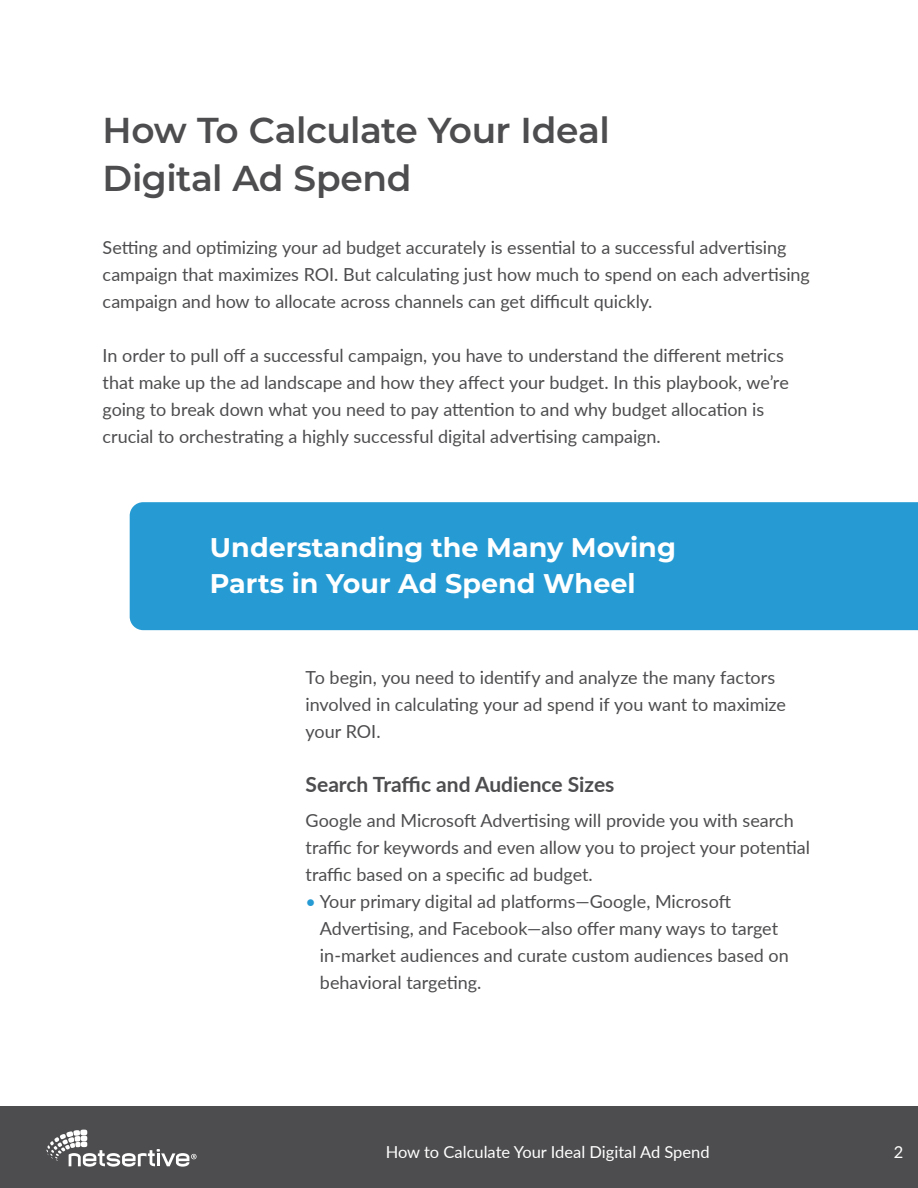
<style>
.page{position:relative;width:918px;height:1188px;background:#fff}
.page>*{position:absolute;margin:0;border:0;box-sizing:border-box;transform-origin:0 0}
.t1{font:600 36px/48px "Montserrat";letter-spacing:-.015em;color:#4d4d4f}
.t2{font:700 27px/36px "Montserrat";color:#fff}
.t3{font:700 21px "Lato";color:#4d4d4f}
.t4{font:18px/27px "Lato";color:#4d4d4f}
.t5{font:16.5px "Lato";color:#fff}
.s1{color:#269bd3}
</style>
<div class="page">
<div style="left:0;top:1107px;width:918px;height:81px;background:#4d4d4f"></div>
<svg style="left:46px;top:1130px;width:151px;height:37px"></svg>
<div style="left:92px;top:483px;width:78px;height:78px;border:8px solid #fff;border-radius:50%"></div>
<div style="left:130px;top:502px;width:788px;height:128px;background:#269bd3"></div>
<h1 class="t1" style="left:103px;top:104px;width:509px">How To Calculate Your Ideal<br>Digital Ad Spend</h1>
<p class="t4" style="left:103px;top:233px;width:709px">Setting and optimizing your ad budget accurately is essential to a successful advertising campaign that maximizes ROI. But calculating just how much to spend on each advertising campaign and how to allocate across channels can get difficult quickly.</p>
<p class="t4" style="left:103px;top:341px;width:688px">In order to pull off a successful campaign, you have to understand the different metrics that make up the ad landscape and how they affect your budget. In this playbook, we’re going to break down what you need to pay attention to and why budget allocation is crucial to orchestrating a highly successful digital advertising campaign.</p>
<h2 class="t2" style="left:210px;top:528px;width:468px">Understanding the Many Moving<br>Parts in Your Ad Spend Wheel</h2>
<p class="t4" style="left:306px;top:663px;width:482px">To begin, you need to identify and analyze the many factors involved in calculating your ad spend if you want to maximize your ROI.</p>
<p class="t3" style="left:306px;top:769px;width:310px">Search Traffic and Audience Sizes</p>
<p class="t4" style="left:306px;top:806px;width:506px">Google and Microsoft Advertising will provide you with search traffic for keywords and even allow you to project your potential traffic based on a specific ad budget.</p>
<p class="t4" style="left:320px;top:887px;width:470px;text-indent:-14px"><span class="s1">•</span> Your primary digital ad platforms—Google, Microsoft Advertising, and Facebook—also offer many ways to target in-market audiences and curate custom audiences based on behavioral targeting.</p>
<p class="t5" style="left:386px;top:1141px;width:325px">How to Calculate Your Ideal Digital Ad Spend</p>
<p class="t5" style="left:894px;top:1141px;width:11px">2</p>
</div>
